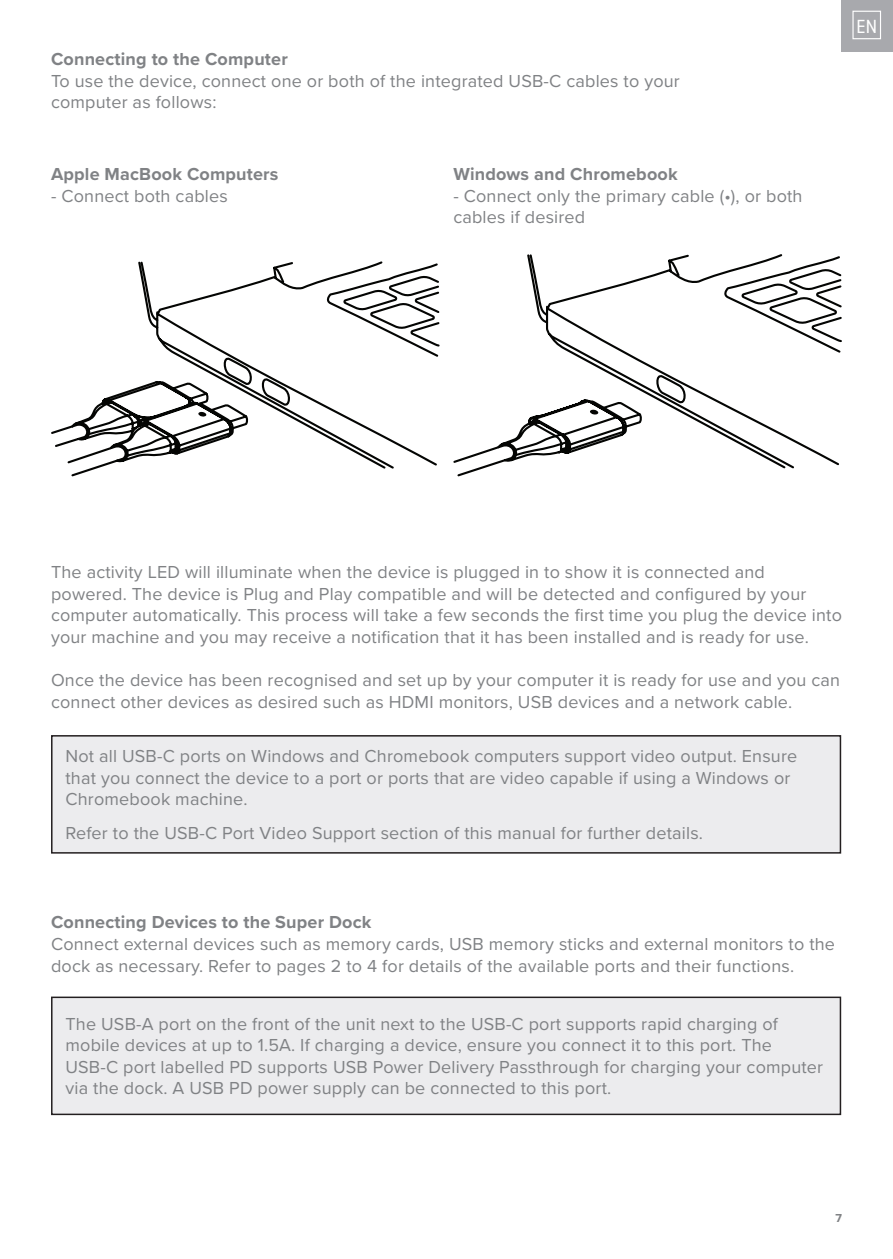
<style>
.page{position:relative;width:893px;height:1259px;background:#fff}
.page>*{position:absolute;margin:0;border:0;box-sizing:border-box;transform-origin:0 0}
.t1{font:19.8px "Proxima Nova Cond";color:#fff}
.t2{font:18px/21.6px "Proxima Nova";letter-spacing:.01em;color:#808285}
.t3{font:700 18px "Proxima Nova";letter-spacing:.01em;color:#808285}
.t4{font:700 12px "Proxima Nova";color:#808285}
</style>
<div class="page">
<svg style="left:51px;top:261px;width:389px;height:216px"></svg>
<div style="left:198px;top:412px;width:8px;height:5px;background:#040503;border-radius:50%"></div>
<svg style="left:453px;top:254px;width:389px;height:223px"></svg>
<div style="left:590px;top:409px;width:8px;height:6px;background:#040503;border-radius:50%"></div>
<div style="left:52px;top:736px;width:788px;height:117px;background:#ececee"></div>
<div style="left:51px;top:735px;width:790px;height:118px;border:2px solid #231f20"></div>
<div style="left:52px;top:997px;width:788px;height:117px;background:#ececee"></div>
<div style="left:51px;top:996px;width:790px;height:119px;border:2px solid #231f20"></div>
<div style="left:842px;top:0;width:51px;height:51px;background:#a8a9ad"></div>
<div style="left:852px;top:11px;width:29px;height:28px;border:1px solid #fff"></div>
<p class="t3" style="left:51px;top:46px;width:238px">Connecting to the Computer</p>
<p class="t2" style="left:51px;top:69px;width:630px">To use the device, connect one or both of the integrated USB-C cables to your computer as follows:</p>
<p class="t3" style="left:51px;top:161px;width:229px">Apple MacBook Computers</p>
<p class="t2" style="left:51px;top:184px;width:178px">- Connect both cables</p>
<p class="t3" style="left:453px;top:161px;width:226px">Windows and Chromebook</p>
<p class="t2" style="left:453px;top:184px;width:351px">- Connect only the primary cable (•), or both cables if desired</p>
<p class="t1" style="left:857px;top:12px;width:22px">EN</p>
<p class="t2" style="left:51px;top:560px;width:792px">The activity LED will illuminate when the device is plugged in to show it is connected and powered. The device is Plug and Play compatible and will be detected and configured by your computer automatically. This process will take a few seconds the first time you plug the device into your machine and you may receive a notification that it has been installed and is ready for use.</p>
<p class="t2" style="left:51px;top:668px;width:791px">Once the device has been recognised and set up by your computer it is ready for use and you can connect other devices as desired such as HDMI monitors, USB devices and a network cable.</p>
<p class="t2" style="left:65px;top:744px;width:733px">Not all USB-C ports on Windows and Chromebook computers support video output. Ensure that you connect the device to a port or ports that are video capable if using a Windows or<br>Chromebook machine.</p>
<p class="t2" style="left:65px;top:821px;width:639px">Refer to the USB-C Port Video Support section of this manual for further details.</p>
<p class="t3" style="left:51px;top:909px;width:322px">Connecting Devices to the Super Dock</p>
<p class="t2" style="left:51px;top:932px;width:785px">Connect external devices such as memory cards, USB memory sticks and external monitors to the dock as necessary. Refer to pages 2 to 4 for details of the available ports and their functions.</p>
<p class="t2" style="left:65px;top:1012px;width:759px">The USB-A port on the front of the unit next to the USB-C port supports rapid charging of mobile devices at up to 1.5A. If charging a device, ensure you connect it to this port. The USB-C port labelled PD supports USB Power Delivery Passthrough for charging your computer via the dock. A USB PD power supply can be connected to this port.</p>
<p class="t4" style="left:835px;top:1208px;width:8px">7</p>
</div>
